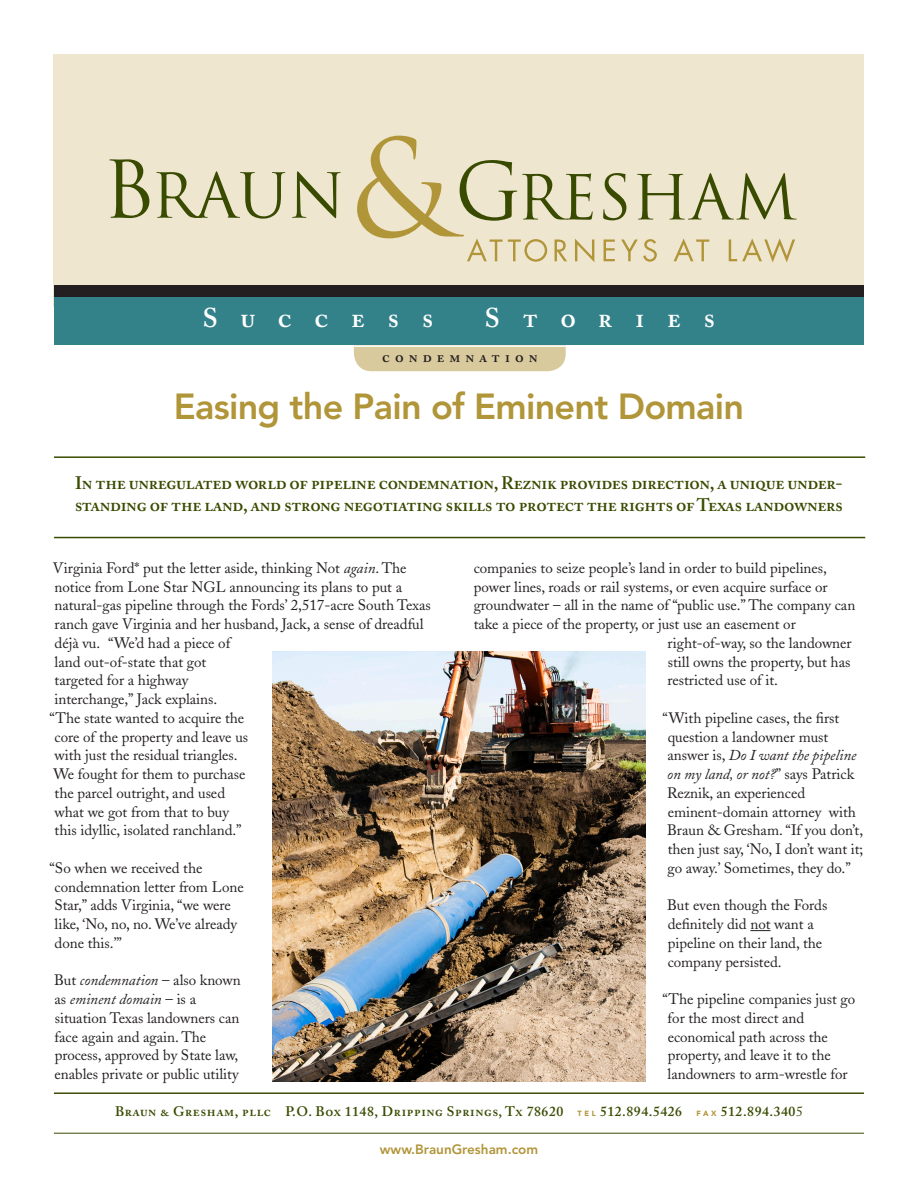
<style>
.page{position:relative;width:918px;height:1188px;background:#fff}
.page>*{position:absolute;margin:0;border:0;box-sizing:border-box;transform-origin:0 0}
.t1{font:800 36px "Avenir";letter-spacing:-.02em;color:#b19539}
.t2{font:27px "Adobe Caslon Semibold SC";letter-spacing:.84em;color:#fff}
.t3{font:18px/21.6px "Adobe Caslon Semibold SC";letter-spacing:-.02em;color:#394b00}
.t4{font:15px/18.8px "Adobe Caslon";letter-spacing:-.005em;color:#231f20}
.t5{font:15px "Adobe Caslon Semibold SC";letter-spacing:.34em;color:#231f20}
.t6{font:13.8px "Adobe Caslon Semibold SC";letter-spacing:.04em;color:#394b00}
.t7{font:800 13.5px "Avenir";color:#b19539}
.s1{font-style:italic}
.s2{font-family:"Adobe Caslon";font-weight:600}
.s3{font-family:"Avenir";font-weight:900;font-size:7.5px;color:#b19539}
.s4{font-family:"Adobe Caslon"}
</style>
<div class="page">
<div style="left:54px;top:54px;width:810px;height:252px;background:#eee6ce"></div>
<svg style="left:750px;top:930px;width:21px;height:1px"></svg>
<hr style="left:54px;top:537px;width:811px;height:1px;background:#394b00">
<hr style="left:54px;top:456px;width:811px;height:2px;background:#394b00">
<div style="left:354px;top:321px;width:212px;height:50px;background:#d8ca9c;border-radius:18px"></div>
<svg style="left:604px;top:239px;width:11px;height:22px"></svg>
<svg style="left:621px;top:239px;width:36px;height:23px"></svg>
<svg style="left:674px;top:238px;width:35px;height:23px"></svg>
<svg style="left:729px;top:238px;width:66px;height:24px"></svg>
<svg style="left:109px;top:159px;width:40px;height:59px"></svg>
<svg style="left:156px;top:171px;width:129px;height:48px"></svg>
<svg style="left:292px;top:171px;width:49px;height:47px"></svg>
<svg style="left:357px;top:136px;width:237px;height:126px"></svg>
<svg style="left:603px;top:173px;width:23px;height:47px"></svg>
<svg style="left:637px;top:173px;width:160px;height:47px"></svg>
<div style="left:54px;top:296px;width:810px;height:49px;background:#33828a"></div>
<div style="left:54px;top:285px;width:810px;height:12px;background:#231f20"></div>
<hr style="left:54px;top:345px;width:810px;height:2px;background:#fff">
<img style="left:273px;top:652px;width:372px;height:429px">
<hr style="left:54px;top:1092px;width:810px;height:2px;background:#394b00">
<hr style="left:54px;top:1133px;width:810px;height:1px;background:#394b00">
<p class="t2" style="left:203px;top:302px;width:232px">Success</p>
<p class="t2" style="left:485px;top:302px;width:232px">Stories</p>
<p class="t5" style="left:382px;top:348px;width:157px">condemnation</p>
<p class="t1" style="left:174px;top:385px;width:572px">Easing the Pain of Eminent Domain</p>
<p class="t3" style="left:75px;top:473px;width:770px">In the unregulated world of pipeline condemnation, Reznik provides direction, a unique under&shy;standing of the land, and strong negotiating skills to protect the rights of Texas landowners</p>
<p class="t4" style="left:53px;top:559px;width:355px">Virginia Ford* put the letter aside, thinking Not <span class="s1">again</span>. The</p>
<p class="t4" style="left:55px;top:577px;width:349px">notice from Lone Star NGL announcing its plans to put a</p>
<p class="t4" style="left:55px;top:596px;width:378px">natural-gas pipeline through the Fords’ 2,517-acre South Texas</p>
<p class="t4" style="left:55px;top:615px;width:371px">ranch gave Virginia and her husband, Jack, a sense of dreadful</p>
<p class="t4" style="left:55px;top:634px;width:177px">déjà vu. “We’d had a piece of</p>
<p class="t4" style="left:55px;top:652px;width:153px">land out-of-state that got</p>
<p class="t4" style="left:55px;top:671px;width:135px">targeted for a highway</p>
<p class="t4" style="left:55px;top:690px;width:164px">interchange,” Jack explains.</p>
<p class="t4" style="left:50px;top:709px;width:196px">“The state wanted to acquire the</p>
<p class="t4" style="left:55px;top:727px;width:195px">core of the property and leave us</p>
<p class="t4" style="left:55px;top:746px;width:185px">with just the residual triangles.</p>
<p class="t4" style="left:53px;top:765px;width:194px">We fought for them to purchase</p>
<p class="t4" style="left:55px;top:784px;width:172px">the parcel outright, and used</p>
<p class="t4" style="left:55px;top:802px;width:176px">what we got from that to buy</p>
<p class="t4" style="left:55px;top:821px;width:189px">this idyllic, isolated ranchland.”</p>
<p class="t4" style="left:54px;top:859px;width:191px;text-indent:-5px">“So when we received the condemnation letter from Lone<br>Star,” adds Virginia, “we were like, ‘No, no, no. We’ve already done this.’”</p>
<p class="t4" style="left:54px;top:971px;width:188px">But <span class="s1">condemnation</span> – also known as <span class="s1">eminent domain</span> – is a situation Texas landowners can face again and again. The process, approved by State law, enables private or public utility</p>
<p class="t4" style="left:474px;top:559px;width:355px">companies to seize people’s land in order to build pipelines,</p>
<p class="t4" style="left:474px;top:577px;width:355px">power lines, roads or rail systems, or even acquire surface or</p>
<p class="t4" style="left:474px;top:596px;width:383px">groundwater – all in the name of “public use.” The company can</p>
<p class="t4" style="left:474px;top:615px;width:324px">take a piece of the property, or just use an easement or</p>
<p class="t4" style="left:668px;top:634px;width:186px">right-of-way, so the landowner</p>
<p class="t4" style="left:668px;top:652px;width:184px">still owns the property, but has</p>
<p class="t4" style="left:668px;top:671px;width:112px">restricted use of it.</p>
<p class="t4" style="left:663px;top:709px;width:202px">“With pipeline cases, the first question a landowner must answer is, <span class="s1">Do I want the pipeline on my land, or not?</span>” says Patrick<br>Reznik, an experienced eminent-domain attorney with<br>Braun &amp; Gresham. “If you don’t, then just say, ‘No, I don’t want it; go away.’ Sometimes, they do.”</p>
<p class="t4" style="left:667px;top:896px;width:162px">But even though the Fords definitely did not want a pipeline on their land, the company persisted.</p>
<p class="t4" style="left:668px;top:990px;width:189px;text-indent:-5px">“The pipeline companies just go for the most direct and economical path across the property, and leave it to the landowners to arm-wrestle for</p>
<p class="t6" style="left:115px;top:1103px;width:689px">Braun &amp; Gresham, pllc P.O. Box <span class="s2">1148</span>, Dripping Springs, Tx <span class="s2">78620</span> <span class="s3">T E L</span> <span class="s2">512.894.5426</span> <span class="s3">F A X</span> <span class="s2">512.894.340</span><span class="s4">5</span></p>
<p class="t7" style="left:380px;top:1141px;width:160px">www.BraunGresham.com</p>
</div>
